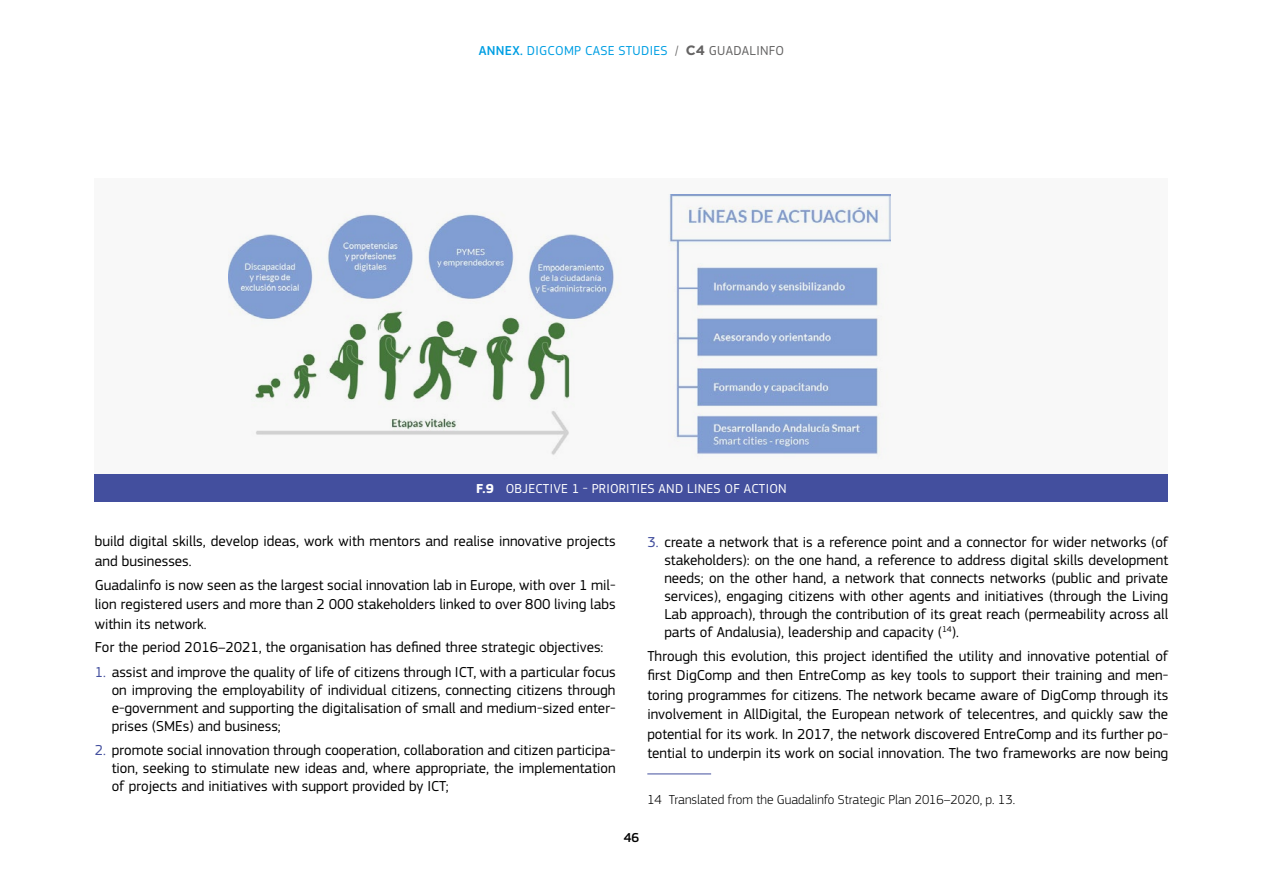
<style>
.page{position:relative;width:1263px;height:893px;background:#fff}
.page>*{position:absolute;margin:0;border:0;box-sizing:border-box;transform-origin:0 0}
.t1{font:15px/18px "EC Square Sans Pro";color:#000;text-align:justify}
.t2{font:300 13.5px "EC Square Sans Pro";color:#000}
.t3{font:13.5px "EC Square Sans Pro";letter-spacing:.02em;color:#fff}
.t4{font:13.5px "EC Square Sans Pro";letter-spacing:.02em;color:#009fe3}
.t5{font:500 13.5px "EC Square Sans Pro";color:#000}
.s1{font-weight:500}
.s2{color:#646363}
.s3{font-family:"Gotham";font-weight:700;color:#646363}
.s4{font-weight:700}
.s5{color:#434f9e}
</style>
<div class="page">
<hr style="left:647px;top:773px;width:64px;height:1px;background:#434f9e">
<div style="left:95px;top:179px;width:1073px;height:322px;background:#f8f8f8"></div>
<div style="left:95px;top:474px;width:1073px;height:27px;background:#434f9e"></div>
<img style="left:669px;top:195px;width:221px;height:259px">
<img style="left:229px;top:214px;width:385px;height:241px">
<p class="t4" style="left:479px;top:43px;width:307px"><span class="s1">ANNEX.</span> DIGCOMP CASE STUDIES <span class="s2">/</span> <span class="s3">C4</span> <span class="s2">GUADALINFO</span></p>
<p class="t3" style="left:476px;top:480px;width:312px"><span class="s4">F.9</span> OBJECTIVE 1 - PRIORITIES AND LINES OF ACTION</p>
<p class="t1" style="left:95px;top:532px;width:522px;line-height:19.5px">build digital skills, develop ideas, work with mentors and realise innovative projects and businesses.</p>
<p class="t1" style="left:95px;top:575px;width:522px;line-height:19.5px">Guadalinfo is now seen as the largest social innovation lab in Europe, with over 1 mil&shy;lion registered users and more than 2 000 stakeholders linked to over 800 living labs within its network.</p>
<p class="t1" style="left:95px;top:638px;width:510px">For the period 2016–2021, the organisation has defined three strategic objectives:</p>
<p class="t1" style="left:112px;top:663px;width:505px;text-indent:-17px"><span class="s5">1.</span> assist and improve the quality of life of citizens through ICT, with a particular focus on improving the employability of individual citizens, connecting citizens through e-government and supporting the digitalisation of small and medium-sized enter&shy;prises (SMEs) and business;</p>
<p class="t1" style="left:112px;top:741px;width:505px;text-indent:-17px"><span class="s5">2.</span> promote social innovation through cooperation, collaboration and citizen participa&shy;tion, seeking to stimulate new ideas and, where appropriate, the implementation of projects and initiatives with support provided by ICT;</p>
<p class="t1" style="left:664px;top:533px;width:505px;text-indent:-17px"><span class="s5">3.</span> create a network that is a reference point and a connector for wider networks (of stakeholders): on the one hand, a reference to address digital skills development needs; on the other hand, a network that connects networks (public and private services), engaging citizens with other agents and initiatives (through the Living Lab approach), through the contribution of its great reach (permeability across all parts of Andalusia), leadership and capacity (<sup>14</sup>).</p>
<p class="t1" style="left:647px;top:646px;width:522px;line-height:19.5px">Through this evolution, this project identified the utility and innovative potential of first DigComp and then EntreComp as key tools to support their training and men&shy;toring programmes for citizens. The network became aware of DigComp through its involvement in AllDigital, the European network of telecentres, and quickly saw the potential for its work. In 2017, the network discovered EntreComp and its further po&shy;tential to underpin its work on social innovation. The two frameworks are now being</p>
<p class="t2" style="left:647px;top:791px;width:369px">14 Translated from the Guadalinfo Strategic Plan 2016–2020, p. 13.</p>
<p class="t5" style="left:624px;top:830px;width:17px">46</p>
</div>
